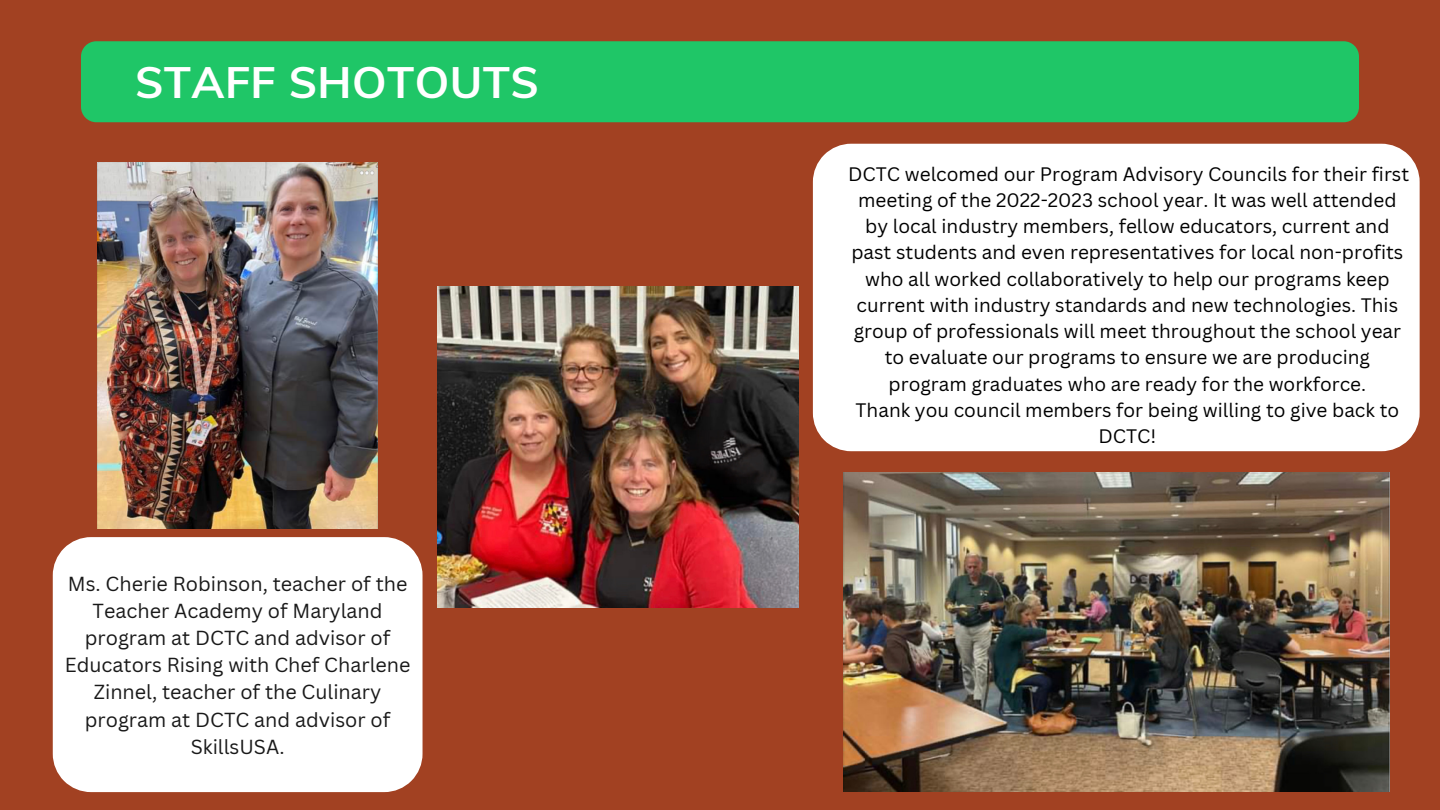
<style>
.page{position:relative;width:1440px;height:810px;background:#a24122}
.page>*{position:absolute;margin:0;border:0;box-sizing:border-box;transform-origin:0 0}
.t1{font:700 44px "Muli";letter-spacing:.01em;color:#fff}
.t2{font:19.8px/27.1px "Canva Sans";color:#191919;text-align:center}
.t3{font:19px/26.2px "Canva Sans";color:#000;text-align:center}
</style>
<div class="page">
<div style="left:81px;top:41px;width:1278px;height:81px;background:#1fc667;border-radius:15px"></div>
<img style="left:843px;top:472px;width:546px;height:320px">
<img style="left:97px;top:162px;width:281px;height:366px">
<img style="left:437px;top:287px;width:361px;height:321px">
<div style="left:813px;top:144px;width:607px;height:307px;background:#fff"></div>
<div style="left:53px;top:537px;width:370px;height:255px;background:#fff"></div>
<h1 class="t1" style="left:135px;top:53px;width:405px">STAFF SHOTOUTS</h1>
<p class="t2" style="left:65px;top:570px;width:347px">Ms. Cherie Robinson, teacher of the<br>Teacher Academy of Maryland program at DCTC and advisor of<br>Educators Rising with Chef Charlene<br>Zinnel, teacher of the Culinary program at DCTC and advisor of<br>SkillsUSA.</p>
<p class="t3" style="left:848px;top:160px;width:563px">DCTC welcomed our Program Advisory Councils for their first meeting of the 2022-2023 school year. It was well attended by local industry members, fellow educators, current and past students and even representatives for local non-profits who all worked collaboratively to help our programs keep current with industry standards and new technologies. This group of professionals will meet throughout the school year to evaluate our programs to ensure we are producing program graduates who are ready for the workforce.<br>Thank you council members for being willing to give back to DCTC!</p>
</div>
